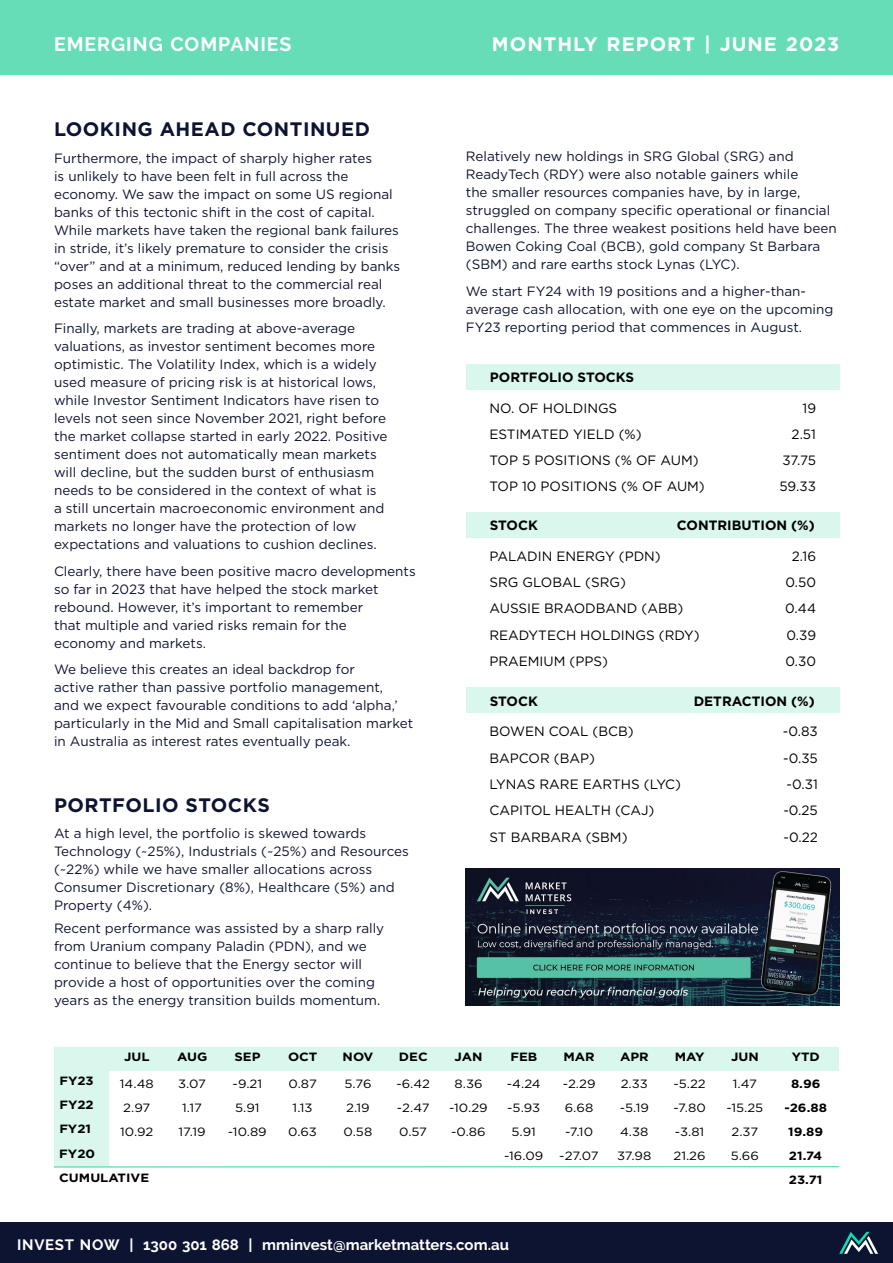
<style>
.page{position:relative;width:893px;height:1263px;background:#fff}
.page>*{position:absolute;margin:0;border:0;box-sizing:border-box;transform-origin:0 0}
.t1{font:700 19.5px "Gotham";letter-spacing:.025em;color:#0d1431}
.t2{font:700 19.5px "Gotham";letter-spacing:.05em;color:#fff}
.t3{font:700 19.5px "Raleway";letter-spacing:.05em;color:#fff}
.t4{font:700 15px "Raleway";color:#fff}
.t5{font:13.5px/18px "Gotham";color:#0d1431}
.t6{font:13.5px "Gotham";color:#000}
.t7{font:700 13.5px "Gotham";color:#000}
.t8{font:12px "Gotham";color:#000;scale:1.1 1}
.t9{font:700 12px "Gotham";color:#000;scale:1.1 1}
</style>
<div class="page">
<div style="left:0;top:0;width:893px;height:74px;background:#66ddb7"></div>
<div style="left:0;top:1222px;width:893px;height:41px;background:#0d1431"></div>
<svg style="left:839px;top:1232px;width:39px;height:22px"></svg>
<div style="left:466px;top:364px;width:374px;height:26px;background:#d9f7ed"></div>
<div style="left:466px;top:512px;width:374px;height:26px;background:#d9f7ed"></div>
<div style="left:466px;top:687px;width:374px;height:26px;background:#d9f7ed"></div>
<svg style="left:54px;top:1047px;width:785px;height:119px"></svg>
<hr style="left:54px;top:1166px;width:785px;height:1px;background:#66ddb7">
<img style="left:466px;top:869px;width:374px;height:136px">
<h1 class="t3" style="left:54px;top:33px;width:239px">EMERGING COMPANIES</h1>
<h1 class="t2" style="left:492px;top:31px;width:349px">MONTHLY REPORT | JUNE 2023</h1>
<h1 class="t1" style="left:54px;top:116px;width:317px">LOOKING AHEAD CONTINUED</h1>
<p class="t5" style="left:54px;top:149px;width:348px">Furthermore, the impact of sharply higher rates<br>is unlikely to have been felt in full across the economy. We saw the impact on some US regional banks of this tectonic shift in the cost of capital.<br>While markets have taken the regional bank failures in stride, it’s likely premature to consider the crisis “over” and at a minimum, reduced lending by banks poses an additional threat to the commercial real estate market and small businesses more broadly.</p>
<p class="t5" style="left:54px;top:319px;width:335px">Finally, markets are trading at above-average valuations, as investor sentiment becomes more optimistic. The Volatility Index, which is a widely used measure of pricing risk is at historical lows, while Investor Sentiment Indicators have risen to levels not seen since November 2021, right before the market collapse started in early 2022. Positive sentiment does not automatically mean markets will decline, but the sudden burst of enthusiasm needs to be considered in the context of what is a still uncertain macroeconomic environment and markets no longer have the protection of low expectations and valuations to cushion declines.</p>
<p class="t5" style="left:54px;top:562px;width:363px">Clearly, there have been positive macro developments so far in 2023 that have helped the stock market rebound. However, it’s important to remember<br>that multiple and varied risks remain for the<br>economy and markets.</p>
<p class="t5" style="left:54px;top:660px;width:361px">We believe this creates an ideal backdrop for<br>active rather than passive portfolio management,<br>and we expect favourable conditions to add ‘alpha,’ particularly in the Mid and Small capitalisation market in Australia as interest rates eventually peak.</p>
<h1 class="t1" style="left:54px;top:792px;width:217px">PORTFOLIO STOCKS</h1>
<p class="t5" style="left:54px;top:824px;width:356px">At a high level, the portfolio is skewed towards Technology (~25%), Industrials (~25%) and Resources (~22%) while we have smaller allocations across Consumer Discretionary (8%), Healthcare (5%) and Property (4%).</p>
<p class="t5" style="left:54px;top:918px;width:332px">Recent performance was assisted by a sharp rally from Uranium company Paladin (PDN), and we continue to believe that the Energy sector will provide a host of opportunities over the coming years as the energy transition builds momentum.</p>
<p class="t5" style="left:466px;top:147px;width:373px">Relatively new holdings in SRG Global (SRG) and ReadyTech (RDY) were also notable gainers while<br>the smaller resources companies have, by in large, struggled on company specific operational or financial challenges. The three weakest positions held have been Bowen Coking Coal (BCB), gold company St Barbara (SBM) and rare earths stock Lynas (LYC).</p>
<p class="t5" style="left:466px;top:282px;width:369px">We start FY24 with 19 positions and a higher-than&shy;average cash allocation, with one eye on the upcoming<br>FY23 reporting period that commences in August.</p>
<p class="t7" style="left:490px;top:368px;width:146px">PORTFOLIO STOCKS</p>
<p class="t6" style="left:489px;top:399px;width:129px">NO. OF HOLDINGS</p>
<p class="t6" style="left:802px;top:399px;width:15px">19</p>
<p class="t6" style="left:489px;top:425px;width:154px">ESTIMATED YIELD (%)</p>
<p class="t6" style="left:792px;top:425px;width:26px">2.51</p>
<p class="t6" style="left:489px;top:451px;width:211px">TOP 5 POSITIONS (% OF AUM)</p>
<p class="t6" style="left:782px;top:451px;width:35px">37.75</p>
<p class="t6" style="left:489px;top:477px;width:217px">TOP 10 POSITIONS (% OF AUM)</p>
<p class="t6" style="left:779px;top:477px;width:38px">59.33</p>
<p class="t7" style="left:490px;top:516px;width:50px">STOCK</p>
<p class="t7" style="left:677px;top:516px;width:139px">CONTRIBUTION (%)</p>
<p class="t6" style="left:489px;top:547px;width:173px">PALADIN ENERGY (PDN)</p>
<p class="t6" style="left:792px;top:547px;width:26px">2.16</p>
<p class="t6" style="left:489px;top:574px;width:138px">SRG GLOBAL (SRG)</p>
<p class="t6" style="left:785px;top:574px;width:32px">0.50</p>
<p class="t6" style="left:489px;top:600px;width:195px">AUSSIE BRAODBAND (ABB)</p>
<p class="t6" style="left:785px;top:600px;width:32px">0.44</p>
<p class="t6" style="left:489px;top:626px;width:212px">READYTECH HOLDINGS (RDY)</p>
<p class="t6" style="left:786px;top:626px;width:31px">0.39</p>
<p class="t6" style="left:489px;top:653px;width:120px">PRAEMIUM (PPS)</p>
<p class="t6" style="left:785px;top:653px;width:32px">0.30</p>
<p class="t7" style="left:490px;top:692px;width:50px">STOCK</p>
<p class="t7" style="left:694px;top:692px;width:123px">DETRACTION (%)</p>
<p class="t6" style="left:489px;top:723px;width:146px">BOWEN COAL (BCB)</p>
<p class="t6" style="left:783px;top:723px;width:36px">-0.83</p>
<p class="t6" style="left:489px;top:749px;width:107px">BAPCOR (BAP)</p>
<p class="t6" style="left:783px;top:749px;width:36px">-0.35</p>
<p class="t6" style="left:489px;top:775px;width:193px">LYNAS RARE EARTHS (LYC)</p>
<p class="t6" style="left:787px;top:775px;width:33px">-0.31</p>
<p class="t6" style="left:489px;top:802px;width:166px">CAPITOL HEALTH (CAJ)</p>
<p class="t6" style="left:783px;top:802px;width:36px">-0.25</p>
<p class="t6" style="left:489px;top:828px;width:140px">ST BARBARA (SBM)</p>
<p class="t6" style="left:783px;top:828px;width:36px">-0.22</p>
<p class="t9" style="left:124px;top:1049px;width:25px">JUL</p>
<p class="t9" style="left:177px;top:1049px;width:29px">AUG</p>
<p class="t9" style="left:234px;top:1049px;width:25px">SEP</p>
<p class="t9" style="left:288px;top:1049px;width:28px">OCT</p>
<p class="t9" style="left:343px;top:1049px;width:30px">NOV</p>
<p class="t9" style="left:399px;top:1049px;width:28px">DEC</p>
<p class="t9" style="left:455px;top:1049px;width:27px">JAN</p>
<p class="t9" style="left:510px;top:1049px;width:26px">FEB</p>
<p class="t9" style="left:563px;top:1049px;width:30px">MAR</p>
<p class="t9" style="left:620px;top:1049px;width:28px">APR</p>
<p class="t9" style="left:675px;top:1049px;width:29px">MAY</p>
<p class="t9" style="left:731px;top:1049px;width:27px">JUN</p>
<p class="t9" style="left:792px;top:1049px;width:27px">YTD</p>
<p class="t9" style="left:59px;top:1073px;width:33px">FY23</p>
<p class="t8" style="left:120px;top:1076px;width:32px">14.48</p>
<p class="t8" style="left:178px;top:1076px;width:27px">3.07</p>
<p class="t8" style="left:233px;top:1076px;width:28px">-9.21</p>
<p class="t8" style="left:289px;top:1076px;width:27px">0.87</p>
<p class="t8" style="left:344px;top:1076px;width:26px">5.76</p>
<p class="t8" style="left:396px;top:1076px;width:32px">-6.42</p>
<p class="t8" style="left:454px;top:1076px;width:27px">8.36</p>
<p class="t8" style="left:507px;top:1076px;width:32px">-4.24</p>
<p class="t8" style="left:563px;top:1076px;width:31px">-2.29</p>
<p class="t8" style="left:621px;top:1076px;width:26px">2.33</p>
<p class="t8" style="left:673px;top:1076px;width:31px">-5.22</p>
<p class="t8" style="left:733px;top:1076px;width:23px">1.47</p>
<p class="t9" style="left:791px;top:1075px;width:28px">8.96</p>
<p class="t9" style="left:59px;top:1097px;width:33px">FY22</p>
<p class="t8" style="left:123px;top:1100px;width:26px">2.97</p>
<p class="t8" style="left:182px;top:1100px;width:20px">1.17</p>
<p class="t8" style="left:235px;top:1100px;width:24px">5.91</p>
<p class="t8" style="left:293px;top:1100px;width:20px">1.13</p>
<p class="t8" style="left:346px;top:1100px;width:23px">2.19</p>
<p class="t8" style="left:397px;top:1100px;width:31px">-2.47</p>
<p class="t8" style="left:449px;top:1100px;width:36px">-10.29</p>
<p class="t8" style="left:507px;top:1100px;width:32px">-5.93</p>
<p class="t8" style="left:565px;top:1100px;width:27px">6.68</p>
<p class="t8" style="left:620px;top:1100px;width:28px">-5.19</p>
<p class="t8" style="left:673px;top:1100px;width:31px">-7.80</p>
<p class="t8" style="left:726px;top:1100px;width:35px">-15.25</p>
<p class="t9" style="left:784px;top:1099px;width:40px">-26.88</p>
<p class="t9" style="left:59px;top:1121px;width:30px">FY21</p>
<p class="t8" style="left:120px;top:1124px;width:32px">10.92</p>
<p class="t8" style="left:179px;top:1124px;width:26px">17.19</p>
<p class="t8" style="left:228px;top:1124px;width:37px">-10.89</p>
<p class="t8" style="left:288px;top:1124px;width:28px">0.63</p>
<p class="t8" style="left:344px;top:1124px;width:28px">0.58</p>
<p class="t8" style="left:399px;top:1124px;width:27px">0.57</p>
<p class="t8" style="left:451px;top:1124px;width:33px">-0.86</p>
<p class="t8" style="left:511px;top:1124px;width:24px">5.91</p>
<p class="t8" style="left:565px;top:1124px;width:27px">-7.10</p>
<p class="t8" style="left:620px;top:1124px;width:27px">4.38</p>
<p class="t8" style="left:675px;top:1124px;width:28px">-3.81</p>
<p class="t8" style="left:731px;top:1124px;width:26px">2.37</p>
<p class="t9" style="left:788px;top:1123px;width:33px">19.89</p>
<p class="t9" style="left:59px;top:1145px;width:34px">FY20</p>
<p class="t8" style="left:504px;top:1148px;width:37px">-16.09</p>
<p class="t8" style="left:559px;top:1148px;width:37px">-27.07</p>
<p class="t8" style="left:617px;top:1148px;width:33px">37.98</p>
<p class="t8" style="left:673px;top:1148px;width:31px">21.26</p>
<p class="t8" style="left:731px;top:1148px;width:27px">5.66</p>
<p class="t9" style="left:789px;top:1147px;width:32px">21.74</p>
<p class="t9" style="left:59px;top:1169px;width:83px">CUMULATIVE</p>
<p class="t9" style="left:789px;top:1171px;width:32px">23.71</p>
<p class="t4" style="left:17px;top:1236px;width:493px">INVEST NOW | 1300 301 868 | mminvest@marketmatters.com.au</p>
</div>
